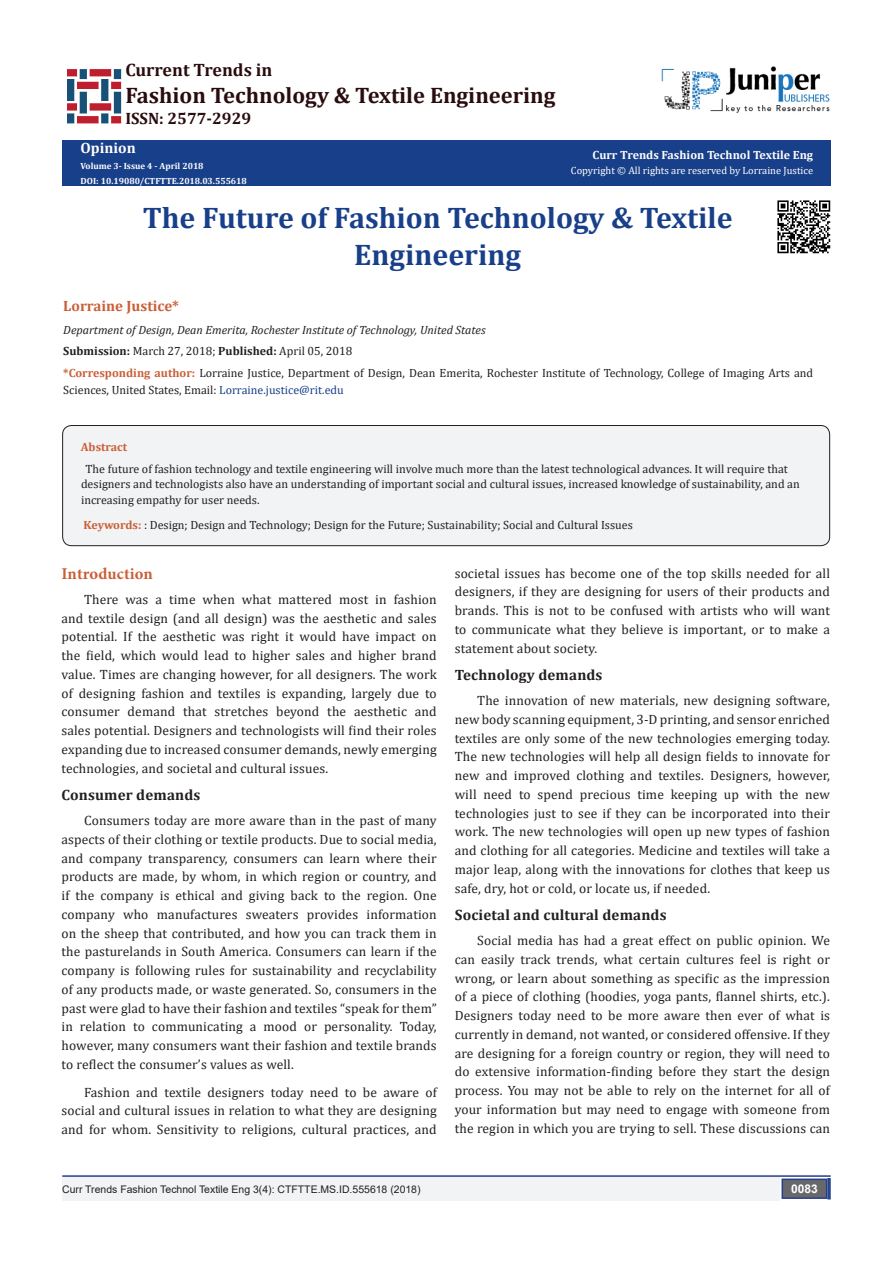
<style>
.page{position:relative;width:893px;height:1263px;background:#fff}
.page>*{position:absolute;margin:0;border:0;box-sizing:border-box;transform-origin:0 0}
.t1{font:700 29.85px/37.3px "Cambria";color:#183f89;text-align:center}
.t2{font:700 22.5px "Cambria";color:#290c0e}
.t3{font:700 18px "Cambria";color:#290c0e}
.t4{font:700 16.5px "Cambria";color:#290c0e}
.List_Paragraph{font:700 16.5px "Minion Pro";letter-spacing:.005em;color:#ca5f37}
.List_Paragraph-2{font:700 15px "Cambria";letter-spacing:.01em;color:#231f20}
.t5{font:700 15px "Cambria";color:#ca5f37}
.t6{font:700 15px "Cambria";color:#fffefc}
.List_Paragraph-3{font:13.5px/18.8px "Cambria";letter-spacing:.01em;color:#231f20;text-align:justify}
.t7{font:12px/15.8px "Cambria";color:#231f20}
.t8{font:italic 12px "Cambria";color:#231f20}
.t9{font:700 12px "Cambria";color:#fffefc}
.t10{font:700 12px "Cambria";color:#ca5f37}
.t11{font:700 12px "Arial";color:#fff}
.t12{font:10.5px "Arial";color:#231f20}
.t13{font:10.5px "Cambria";color:#fffefc}
.t14{font:700 9px "Cambria";color:#fff}
.t15{font:700 9px "Cambria";color:#fffefc}
.s1{color:#fffefc}
.s2{font-weight:700}
.s3{font-weight:700;color:#ca5f37}
.s4{color:#183f89}
</style>
<div class="page">
<hr style="left:62px;top:1175px;width:769px;height:2px;background:#253f8e">
<div style="left:62px;top:1177px;width:494px;height:24px;background:#f2f3f4"></div>
<div style="left:782px;top:1179px;width:45px;height:19px;background:#68676a"></div>
<div style="left:781px;top:1178px;width:46px;height:21px;border:2px solid #253f8e"></div>
<svg style="left:827px;top:1178px;width:4px;height:21px"></svg>
<img style="left:662px;top:66px;width:168px;height:47px">
<div style="left:506px;top:1177px;width:273px;height:24px;background:#f2f3f4"></div>
<div style="left:63px;top:141px;width:768px;height:45px;background:#183f89"></div>
<div style="left:63px;top:425px;width:767px;height:121px;background:#f2f3f4;border-radius:9px"></div>
<div style="left:62px;top:425px;width:768px;height:121px;border:1px solid #231f20;border-radius:9px"></div>
<img style="left:777px;top:200px;width:54px;height:54px">
<img style="left:67px;top:69px;width:55px;height:55px">
<p class="t3" style="left:125px;top:57px;width:149px">Current Trends in</p>
<p class="t2" style="left:125px;top:80px;width:432px">Fashion Technology &amp; Textile Engineering</p>
<p class="t4" style="left:125px;top:107px;width:127px">ISSN: 2577-2929</p>
<p class="t6" style="left:81px;top:137px;width:57px">Opinion</p>
<p class="t15" style="left:81px;top:160px;width:125px">Volume 3- Issue 4 - April 2018</p>
<p class="t14" style="left:81px;top:175px;width:168px"><span class="s1">DOI:</span> 10.19080/CTFTTE.2018.03.555618</p>
<p class="t9" style="left:593px;top:146px;width:222px">Curr Trends Fashion Technol Textile Eng</p>
<p class="t13" style="left:571px;top:165px;width:244px">Copyright © All rights are reserved by Lorraine Justice</p>
<p class="t1" style="left:143px;top:198px;width:591px">The Future of Fashion Technology &amp; Textile<br>Engineering</p>
<p class="t5" style="left:63px;top:295px;width:117px">Lorraine Justice*</p>
<p class="t8" style="left:63px;top:321px;width:424px">Department of Design, Dean Emerita, Rochester Institute of Technology, United States</p>
<p class="t7" style="left:63px;top:343px;width:291px"><span class="s2">Submission:</span> March 27, 2018; <span class="s2">Published:</span> April 05, 2018</p>
<p class="t7" style="left:63px;top:365px;width:751px;line-height:16.5px"><span class="s3">*Corresponding author:</span> Lorraine Justice, Department of Design, Dean Emerita, Rochester Institute of Technology, College of Imaging Arts and<br>Sciences, United States, Email: <span class="s4">Lorraine.justice@rit.edu</span></p>
<p class="t10" style="left:81px;top:438px;width:48px">Abstract</p>
<p class="t7" style="left:81px;top:461px;width:720px;text-indent:4px">The future of fashion technology and textile engineering will involve much more than the latest technological advances. It will require that designers and technologists also have an understanding of important social and cultural issues, increased knowledge of sustainability, and an increasing empathy for user needs.</p>
<p class="t7" style="left:84px;top:517px;width:551px"><span class="s3">Keywords:</span> : Design; Design and Technology; Design for the Future; Sustainability; Social and Cultural Issues</p>
<p class="List_Paragraph" style="left:61px;top:562px;width:93px">Introduction</p>
<p class="List_Paragraph-3" style="left:61px;top:590px;width:377px;text-indent:22px">There was a time when what mattered most in fashion and textile design (and all design) was the aesthetic and sales potential. If the aesthetic was right it would have impact on the field, which would lead to higher sales and higher brand value. Times are changing however, for all designers. The work of designing fashion and textiles is expanding, largely due to consumer demand that stretches beyond the aesthetic and sales potential. Designers and technologists will find their roles expanding due to increased consumer demands, newly emerging technologies, and societal and cultural issues.</p>
<p class="List_Paragraph-2" style="left:61px;top:785px;width:140px">Consumer demands</p>
<p class="List_Paragraph-3" style="left:61px;top:811px;width:377px;text-indent:22px">Consumers today are more aware than in the past of many aspects of their clothing or textile products. Due to social media, and company transparency, consumers can learn where their products are made, by whom, in which region or country, and if the company is ethical and giving back to the region. One company who manufactures sweaters provides information on the sheep that contributed, and how you can track them in the pasturelands in South America. Consumers can learn if the company is following rules for sustainability and recyclability of any products made, or waste generated. So, consumers in the past were glad to have their fashion and textiles “speak for them” in relation to communicating a mood or personality. Today, however, many consumers want their fashion and textile brands to reflect the consumer’s values as well.</p>
<p class="List_Paragraph-3" style="left:61px;top:1082px;width:377px;text-indent:22px">Fashion and textile designers today need to be aware of social and cultural issues in relation to what they are designing and for whom. Sensitivity to religions, cultural practices, and</p>
<p class="List_Paragraph-3" style="left:455px;top:563px;width:377px">societal issues has become one of the top skills needed for all designers, if they are designing for users of their products and brands. This is not to be confused with artists who will want to communicate what they believe is important, or to make a statement about society.</p>
<p class="List_Paragraph-2" style="left:455px;top:665px;width:149px">Technology demands</p>
<p class="List_Paragraph-3" style="left:455px;top:691px;width:377px;text-indent:22px">The innovation of new materials, new designing software, new body scanning equipment, 3-D printing, and sensor enriched textiles are only some of the new technologies emerging today.<br>The new technologies will help all design fields to innovate for new and improved clothing and textiles. Designers, however, will need to spend precious time keeping up with the new technologies just to see if they can be incorporated into their work. The new technologies will open up new types of fashion and clothing for all categories. Medicine and textiles will take a major leap, along with the innovations for clothes that keep us safe, dry, hot or cold, or locate us, if needed.</p>
<p class="List_Paragraph-2" style="left:455px;top:905px;width:213px">Societal and cultural demands</p>
<p class="List_Paragraph-3" style="left:455px;top:931px;width:377px;text-indent:22px">Social media has had a great effect on public opinion. We can easily track trends, what certain cultures feel is right or wrong, or learn about something as specific as the impression of a piece of clothing (hoodies, yoga pants, flannel shirts, etc.).<br>Designers today need to be more aware then ever of what is currently in demand, not wanted, or considered offensive. If they are designing for a foreign country or region, they will need to do extensive information-finding before they start the design process. You may not be able to rely on the internet for all of your information but may need to engage with someone from the region in which you are trying to sell. These discussions can</p>
<p class="t12" style="left:62px;top:1182px;width:360px">Curr Trends Fashion Technol Textile Eng 3(4): CTFTTE.MS.ID.555618 (2018)</p>
<p class="t11" style="left:791px;top:1180px;width:28px">0083</p>
</div>
